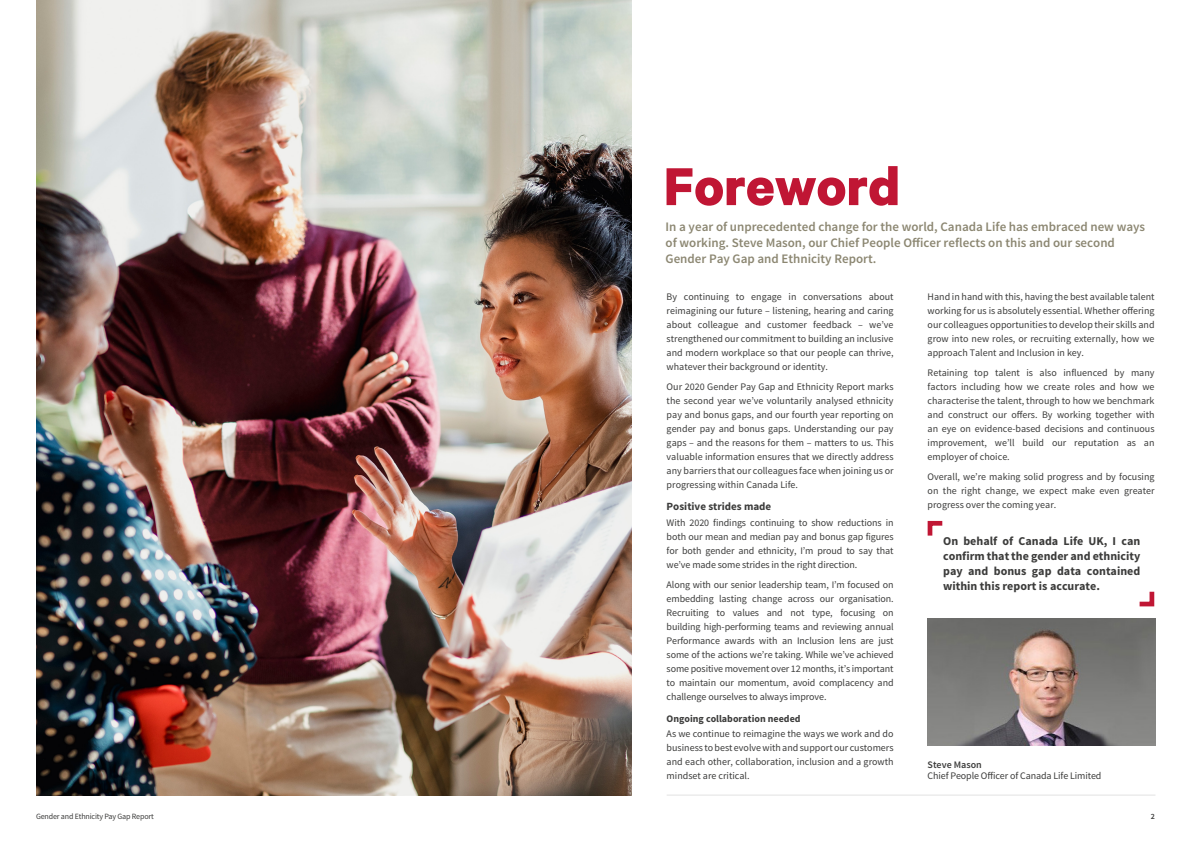
<style>
.page{position:relative;width:1191px;height:842px;background:#fff}
.page>*{position:absolute;margin:0;border:0;box-sizing:border-box;transform-origin:0 0}
.t1{font:700 60px "Calibre";color:#c01634}
.t2{font:600 13px/16px "Source Sans Pro";color:#8c8772}
.t3{font:700 12px/15px "Source Sans Pro";color:#3c3c3b;text-align:justify}
.t4{font:700 11px "Source Sans Pro";color:#3c3c3b}
.t5{font:10px/14px "Source Sans Pro";color:#3c3c3b;text-align:justify}
.t6{font:700 10px "Source Sans Pro";color:#3c3c3b}
.t7{font:600 10px "Source Sans Pro";color:#3c3c3b}
.t8{font:8px "Source Sans Pro";letter-spacing:-.02em;color:#3c3c3b}
.t9{font:600 8px "Source Sans Pro";color:#3c3c3b}
</style>
<div class="page">
<svg style="left:927px;top:520px;width:16px;height:16px"></svg>
<svg style="left:1139px;top:591px;width:16px;height:16px"></svg>
<img style="left:36px;top:0;width:595px;height:795px">
<hr style="left:666px;top:795px;width:489px;height:1px;background:#9d9d9c">
<img style="left:927px;top:619px;width:228px;height:127px">
<h1 class="t1" style="left:664px;top:150px;width:238px">Foreword</h1>
<h2 class="t2" style="left:665px;top:219px;width:481px">In a year of unprecedented change for the world, Canada Life has embraced new ways of working. Steve Mason, our Chief People Officer reflects on this and our second<br>Gender Pay Gap and Ethnicity Report.</h2>
<p class="t5" style="left:666px;top:290px;width:228px">By continuing to engage in conversations about reimagining our future – listening, hearing and caring about colleague and customer feedback – we’ve strengthened our commitment to building an inclusive and modern workplace so that our people can thrive, whatever their background or identity.</p>
<p class="t5" style="left:666px;top:380px;width:228px">Our 2020 Gender Pay Gap and Ethnicity Report marks the second year we’ve voluntarily analysed ethnicity pay and bonus gaps, and our fourth year reporting on gender pay and bonus gaps. Understanding our pay gaps – and the reasons for them – matters to us. This valuable information ensures that we directly address any barriers that our colleagues face when joining us or progressing within Canada Life.</p>
<p class="t4" style="left:666px;top:500px;width:106px">Positive strides made</p>
<p class="t5" style="left:666px;top:516px;width:228px">With 2020 findings continuing to show reductions in both our mean and median pay and bonus gap figures for both gender and ethnicity, I’m proud to say that we’ve made some strides in the right direction.</p>
<p class="t5" style="left:666px;top:577px;width:228px">Along with our senior leadership team, I’m focused on embedding lasting change across our organisation.<br>Recruiting to values and not type, focusing on building high-performing teams and reviewing annual Performance awards with an Inclusion lens are just some of the actions we’re taking. While we’ve achieved some positive movement over 12 months, it’s important to maintain our momentum, avoid complacency and challenge ourselves to always improve.</p>
<p class="t6" style="left:666px;top:712px;width:135px">Ongoing collaboration needed</p>
<p class="t5" style="left:666px;top:727px;width:228px">As we continue to reimagine the ways we work and do business to best evolve with and support our customers and each other, collaboration, inclusion and a growth mindset are critical.</p>
<p class="t5" style="left:927px;top:290px;width:228px">Hand in hand with this, having the best available talent working for us is absolutely essential. Whether offering our colleagues opportunities to develop their skills and grow into new roles, or recruiting externally, how we approach Talent and Inclusion in key.</p>
<p class="t5" style="left:927px;top:366px;width:228px">Retaining top talent is also influenced by many factors including how we create roles and how we characterise the talent, through to how we benchmark and construct our offers. By working together with an eye on evidence-based decisions and continuous improvement, we’ll build our reputation as an employer of choice.</p>
<p class="t5" style="left:927px;top:469px;width:228px">Overall, we’re making solid progress and by focusing on the right change, we expect make even greater progress over the coming year.</p>
<p class="t3" style="left:943px;top:533px;width:199px">On behalf of Canada Life UK, I can confirm that the gender and ethnicity pay and bonus gap data contained within this report is accurate.</p>
<p class="t7" style="left:927px;top:759px;width:56px">Steve Mason</p>
<p class="t5" style="left:927px;top:769px;width:175px">Chief People Officer of Canada Life Limited</p>
<p class="t8" style="left:36px;top:811px;width:119px">Gender and Ethnicity Pay Gap Report</p>
<p class="t9" style="left:1150px;top:811px;width:6px">2</p>
</div>
